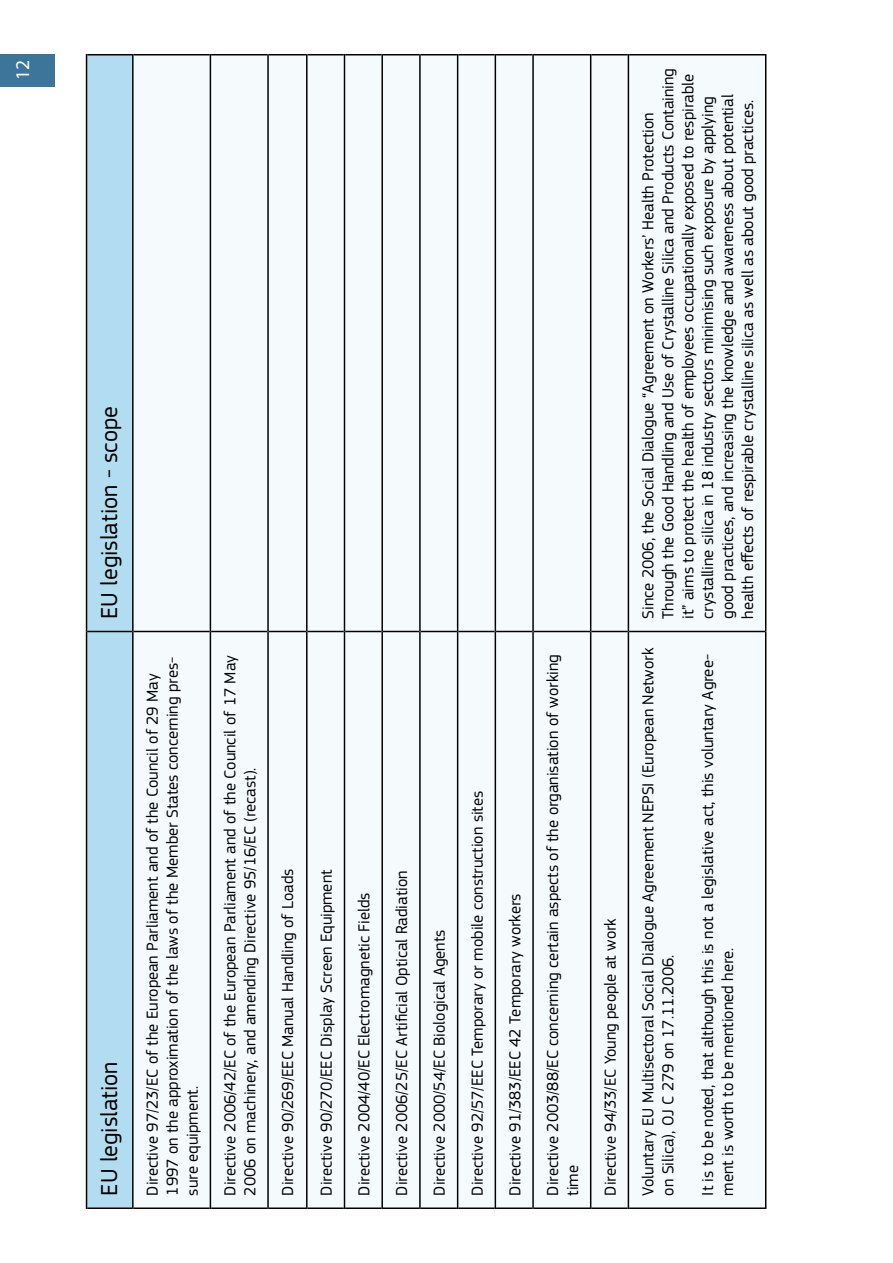
<style>
.page{position:relative;width:893px;height:1263px;background:#fff}
.page>*{position:absolute;margin:0;border:0;box-sizing:border-box;transform-origin:0 0}
.t1{font:24px "EC Square Sans Pro";color:#000}
.t2{font:19.5px "Myriad Pro";color:#fff}
.t3{font:16.65px/20px "EC Square Sans Pro";color:#000}
</style>
<div class="page">
<div style="left:0;top:54px;width:55px;height:33px;background:#3b7599"></div>
<div style="left:87px;top:55px;width:45px;height:1152px;background:#b2ddf1"></div>
<div style="left:134px;top:55px;width:631px;height:1152px;background:#f5fafd"></div>
<hr style="left:134px;top:1207px;width:76px;height:2px;background:#000">
<hr style="left:134px;top:631px;width:76px;height:1px;background:#000">
<hr style="left:134px;top:54px;width:76px;height:1px;background:#000">
<hr style="left:211px;top:1207px;width:56px;height:2px;background:#000">
<hr style="left:211px;top:631px;width:56px;height:1px;background:#000">
<hr style="left:211px;top:54px;width:56px;height:1px;background:#000">
<hr style="left:269px;top:1207px;width:37px;height:2px;background:#000">
<hr style="left:269px;top:631px;width:37px;height:1px;background:#000">
<hr style="left:269px;top:54px;width:37px;height:1px;background:#000">
<hr style="left:308px;top:1207px;width:36px;height:2px;background:#000">
<hr style="left:308px;top:631px;width:36px;height:1px;background:#000">
<hr style="left:308px;top:54px;width:36px;height:1px;background:#000">
<hr style="left:345px;top:1207px;width:36px;height:2px;background:#000">
<hr style="left:345px;top:631px;width:36px;height:1px;background:#000">
<hr style="left:345px;top:54px;width:36px;height:1px;background:#000">
<hr style="left:383px;top:1207px;width:36px;height:2px;background:#000">
<hr style="left:383px;top:631px;width:36px;height:1px;background:#000">
<hr style="left:383px;top:54px;width:36px;height:1px;background:#000">
<hr style="left:421px;top:1207px;width:36px;height:2px;background:#000">
<hr style="left:421px;top:631px;width:36px;height:1px;background:#000">
<hr style="left:421px;top:54px;width:36px;height:1px;background:#000">
<hr style="left:458px;top:1207px;width:37px;height:2px;background:#000">
<hr style="left:458px;top:631px;width:37px;height:1px;background:#000">
<hr style="left:458px;top:54px;width:37px;height:1px;background:#000">
<hr style="left:496px;top:1207px;width:36px;height:2px;background:#000">
<hr style="left:496px;top:631px;width:36px;height:1px;background:#000">
<hr style="left:496px;top:54px;width:36px;height:1px;background:#000">
<hr style="left:534px;top:1207px;width:56px;height:2px;background:#000">
<hr style="left:534px;top:631px;width:56px;height:1px;background:#000">
<hr style="left:534px;top:54px;width:56px;height:1px;background:#000">
<hr style="left:591px;top:1207px;width:37px;height:2px;background:#000">
<hr style="left:591px;top:631px;width:37px;height:1px;background:#000">
<hr style="left:591px;top:54px;width:37px;height:1px;background:#000">
<hr style="left:629px;top:1207px;width:136px;height:2px;background:#000">
<hr style="left:629px;top:631px;width:136px;height:1px;background:#000">
<hr style="left:629px;top:54px;width:136px;height:1px;background:#000">
<hr style="left:210px;top:631px;width:1px;height:578px;background:#000">
<hr style="left:267px;top:631px;width:2px;height:578px;background:#000">
<hr style="left:306px;top:631px;width:2px;height:578px;background:#000">
<hr style="left:344px;top:631px;width:1px;height:578px;background:#000">
<hr style="left:381px;top:631px;width:2px;height:578px;background:#000">
<hr style="left:419px;top:631px;width:2px;height:578px;background:#000">
<hr style="left:457px;top:631px;width:1px;height:578px;background:#000">
<hr style="left:495px;top:631px;width:1px;height:578px;background:#000">
<hr style="left:532px;top:631px;width:2px;height:578px;background:#000">
<hr style="left:590px;top:631px;width:1px;height:578px;background:#000">
<hr style="left:628px;top:631px;width:1px;height:578px;background:#000">
<hr style="left:765px;top:631px;width:1px;height:578px;background:#000">
<hr style="left:210px;top:54px;width:1px;height:577px;background:#000">
<hr style="left:267px;top:54px;width:2px;height:577px;background:#000">
<hr style="left:306px;top:54px;width:2px;height:577px;background:#000">
<hr style="left:344px;top:54px;width:1px;height:577px;background:#000">
<hr style="left:381px;top:54px;width:2px;height:577px;background:#000">
<hr style="left:419px;top:54px;width:2px;height:577px;background:#000">
<hr style="left:457px;top:54px;width:1px;height:577px;background:#000">
<hr style="left:495px;top:54px;width:1px;height:577px;background:#000">
<hr style="left:532px;top:54px;width:2px;height:577px;background:#000">
<hr style="left:590px;top:54px;width:1px;height:577px;background:#000">
<hr style="left:628px;top:54px;width:1px;height:577px;background:#000">
<hr style="left:765px;top:54px;width:1px;height:577px;background:#000">
<hr style="left:86px;top:631px;width:1px;height:578px;background:#000">
<hr style="left:87px;top:1207px;width:45px;height:2px;background:#000">
<hr style="left:132px;top:631px;width:2px;height:578px;background:#000">
<hr style="left:86px;top:54px;width:1px;height:577px;background:#000">
<hr style="left:87px;top:631px;width:45px;height:1px;background:#000">
<hr style="left:87px;top:54px;width:45px;height:1px;background:#000">
<hr style="left:132px;top:54px;width:2px;height:577px;background:#000">
<p class="t2" style="left:10px;top:80px;width:22px;rotate:-90deg">12</p>
<h1 class="t1" style="left:95px;top:619px;width:214px;rotate:-90deg">EU legislation - scope</h1>
<h1 class="t1" style="left:95px;top:1195px;width:135px;rotate:-90deg">EU legislation</h1>
<p class="t3" style="left:143px;top:1195px;width:540px;rotate:-90deg">Directive 97/23/EC of the European Parliament and of the Council of 29 May<br>1997 on the approximation of the laws of the Member States concerning pres&shy;sure equipment.</p>
<p class="t3" style="left:220px;top:1195px;width:542px;rotate:-90deg">Directive 2006/42/EC of the European Parliament and of the Council of 17 May<br>2006 on machinery, and amending Directive 95/16/EC (recast).</p>
<p class="t3" style="left:278px;top:1195px;width:329px;rotate:-90deg">Directive 90/269/EEC Manual Handling of Loads</p>
<p class="t3" style="left:316px;top:1195px;width:327px;rotate:-90deg">Directive 90/270/EEC Display Screen Equipment</p>
<p class="t3" style="left:354px;top:1195px;width:305px;rotate:-90deg">Directive 2004/40/EC Electromagnetic Fields</p>
<p class="t3" style="left:392px;top:1195px;width:326px;rotate:-90deg">Directive 2006/25/EC Artificial Optical Radiation</p>
<p class="t3" style="left:430px;top:1195px;width:268px;rotate:-90deg">Directive 2000/54/EC Biological Agents</p>
<p class="t3" style="left:467px;top:1195px;width:406px;rotate:-90deg">Directive 92/57/EEC Temporary or mobile construction sites</p>
<p class="t3" style="left:505px;top:1195px;width:304px;rotate:-90deg">Directive 91/383/EEC 42 Temporary workers</p>
<p class="t3" style="left:543px;top:1195px;width:543px;rotate:-90deg">Directive 2003/88/EC concerning certain aspects of the organisation of working time</p>
<p class="t3" style="left:600px;top:1195px;width:279px;rotate:-90deg">Directive 94/33/EC Young people at work</p>
<p class="t3" style="left:638px;top:619px;width:552px;rotate:-90deg">Since 2006, the Social Dialogue “Agreement on Workers’ Health Protection Through the Good Handling and Use of Crystalline Silica and Products Containing it” aims to protect the health of employees occupationally exposed to respirable crystalline silica in 18 industry sectors minimising such exposure by applying good practices, and increasing the knowledge and awareness about potential health effects of respirable crystalline silica as well as about good practices.</p>
<p class="t3" style="left:638px;top:1195px;width:549px;rotate:-90deg">Voluntary EU Multisectoral Social Dialogue Agreement NEPSI (European Network on Silica), OJ C 279 on 17.11.2006.</p>
<p class="t3" style="left:698px;top:1195px;width:543px;rotate:-90deg">It is to be noted, that although this is not a legislative act, this voluntary Agree&shy;ment is worth to be mentioned here.</p>
</div>
